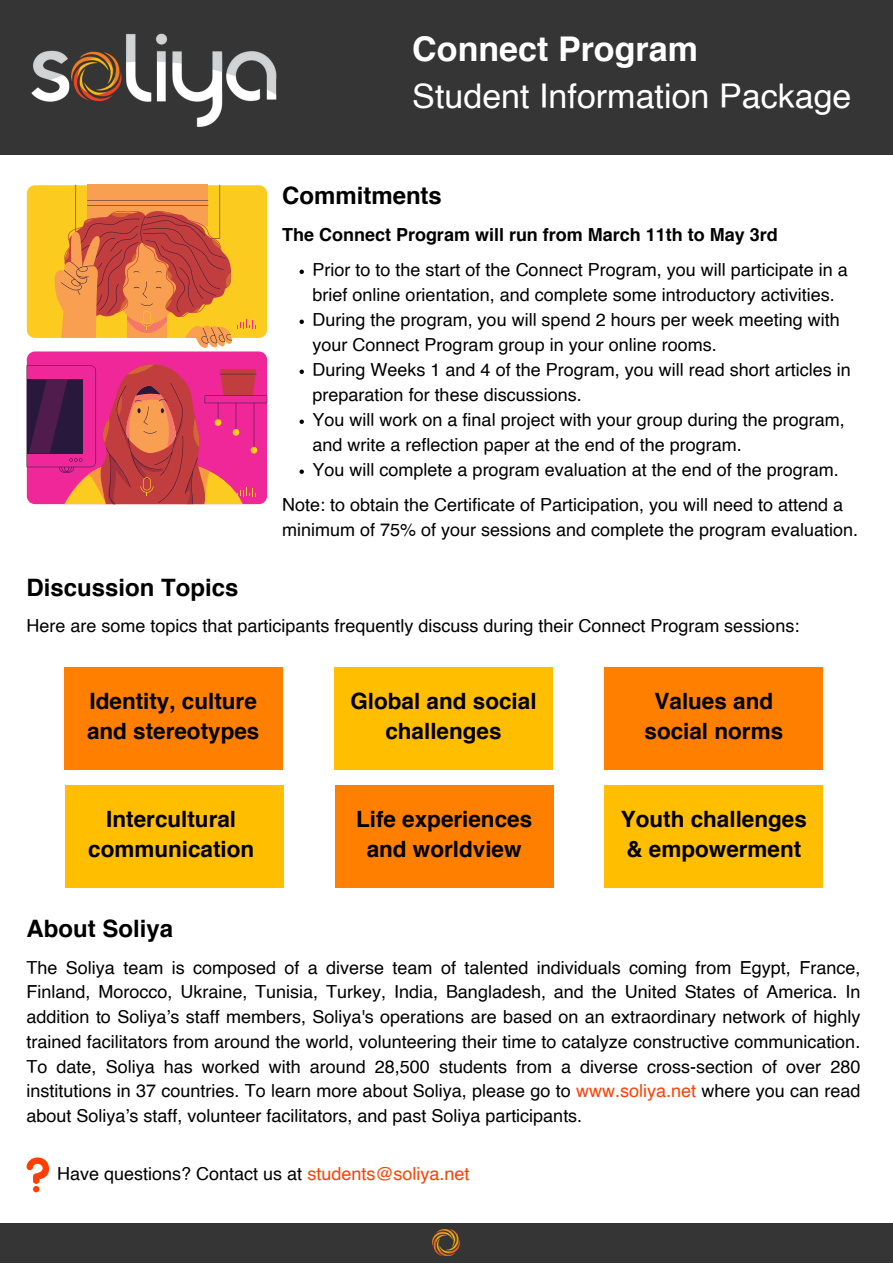
<style>
.page{position:relative;width:893px;height:1264px;background:#fff}
.page>*{position:absolute;margin:0;border:0;box-sizing:border-box;transform-origin:0 0}
.t1{font:34.05px "Helvetica";color:#fff}
.t2{font:700 34.05px "Helvetica";color:#fff}
.t3{font:700 24px "Helvetica";color:#000}
.t4{font:700 22.5px/30.3px "Helvetica";color:#000;text-align:center}
.t5{font:18px/24.8px "Helvetica";color:#000}
.t6{font:700 18px "Helvetica";color:#000}
.s1{color:#ff3f00}
</style>
<div class="page">
<div style="left:0;top:0;width:892px;height:155px;background:#353535"></div>
<img style="left:31px;top:33px;width:246px;height:94px">
<div style="left:0;top:1223px;width:892px;height:39px;background:#353535"></div>
<img style="left:433px;top:1229px;width:27px;height:26px">
<div style="left:64px;top:667px;width:218px;height:103px;background:#ff7f00"></div>
<div style="left:334px;top:667px;width:218px;height:103px;background:#ffbe00"></div>
<div style="left:604px;top:667px;width:219px;height:103px;background:#ff7f00"></div>
<div style="left:65px;top:785px;width:218px;height:103px;background:#ffbe00"></div>
<div style="left:335px;top:785px;width:218px;height:103px;background:#ff7f00"></div>
<div style="left:604px;top:785px;width:219px;height:103px;background:#ffbe00"></div>
<div style="left:27px;top:185px;width:240px;height:153px;background:#fbcb20;border-radius:8px"></div>
<div style="left:27px;top:351px;width:240px;height:153px;background:#ef2798;border-radius:8px"></div>
<svg style="left:27px;top:364px;width:240px;height:140px"></svg>
<svg style="left:55px;top:185px;width:201px;height:163px"></svg>
<svg style="left:299px;top:269px;width:5px;height:5px"></svg>
<svg style="left:299px;top:319px;width:5px;height:5px"></svg>
<svg style="left:299px;top:369px;width:5px;height:5px"></svg>
<svg style="left:299px;top:419px;width:5px;height:5px"></svg>
<svg style="left:299px;top:469px;width:5px;height:5px"></svg>
<svg style="left:27px;top:1157px;width:22px;height:35px"></svg>
<p class="t2" style="left:412px;top:35px;width:287px">Connect Program</p>
<p class="t1" style="left:412px;top:82px;width:440px">Student Information Package</p>
<p class="t3" style="left:282px;top:186px;width:161px">Commitments</p>
<p class="t6" style="left:282px;top:227px;width:497px">The Connect Program will run from March 11th to May 3rd</p>
<p class="t5" style="left:312px;top:258px;width:536px">Prior to to the start of the Connect Program, you will participate in a brief online orientation, and complete some introductory activities.</p>
<p class="t5" style="left:312px;top:308px;width:528px">During the program, you will spend 2 hours per week meeting with your Connect Program group in your online rooms.</p>
<p class="t5" style="left:312px;top:358px;width:539px">During Weeks 1 and 4 of the Program, you will read short articles in preparation for these discussions.</p>
<p class="t5" style="left:312px;top:408px;width:533px">You will work on a final project with your group during the program, and write a reflection paper at the end of the program.</p>
<p class="t5" style="left:312px;top:458px;width:527px">You will complete a program evaluation at the end of the program.</p>
<p class="t5" style="left:282px;top:493px;width:577px">Note: to obtain the Certificate of Participation, you will need to attend a minimum of 75% of your sessions and complete the program evaluation.</p>
<p class="t3" style="left:27px;top:577px;width:213px">Discussion Topics</p>
<p class="t5" style="left:27px;top:615px;width:774px">Here are some topics that participants frequently discuss during their Connect Program sessions:</p>
<p class="t4" style="left:87px;top:687px;width:174px;text-align:left">Identity, culture and stereotypes</p>
<p class="t4" style="left:350px;top:687px;width:187px">Global and social challenges</p>
<p class="t4" style="left:644px;top:687px;width:140px">Values and social norms</p>
<p class="t4" style="left:88px;top:805px;width:167px">Intercultural communication</p>
<p class="t4" style="left:356px;top:805px;width:178px">Life experiences and worldview</p>
<p class="t4" style="left:620px;top:805px;width:187px;text-align:left">Youth challenges &amp; empowerment</p>
<p class="t3" style="left:27px;top:919px;width:148px">About Soliya</p>
<p class="t5" style="left:27px;top:956px;width:835px;text-align:justify">The Soliya team is composed of a diverse team of talented individuals coming from Egypt, France, Finland, Morocco, Ukraine, Tunisia, Turkey, India, Bangladesh, and the United States of America. In addition to Soliya’s staff members, Soliya's operations are based on an extraordinary network of highly trained facilitators from around the world, volunteering their time to catalyze constructive communication.<br>To date, Soliya has worked with around 28,500 students from a diverse cross-section of over 280 institutions in 37 countries. To learn more about Soliya, please go to <span class="s1">www.soliya.net</span> where you can read about Soliya’s staff, volunteer facilitators, and past Soliya participants.</p>
<p class="t5" style="left:57px;top:1162px;width:414px">Have questions? Contact us at <span class="s1">students@soliya.net</span></p>
</div>
